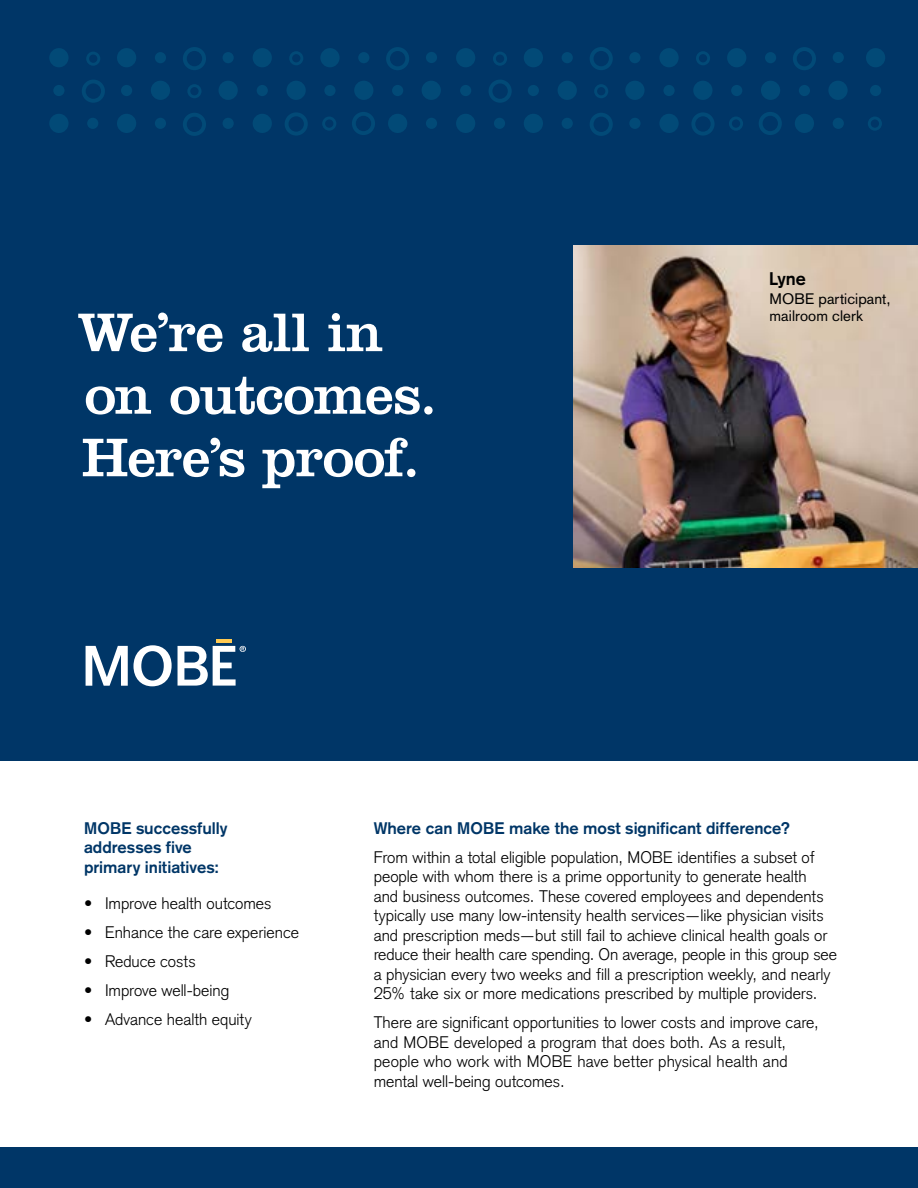
<style>
.page{position:relative;width:918px;height:1188px;background:#fff}
.page>*{position:absolute;margin:0;border:0;box-sizing:border-box;transform-origin:0 0}
.t1{font:56.55px/62.6px "Clarendon LT Std";letter-spacing:-.015em;color:#fff}
.t2{font:700 18px "Basic Commercial LT Pro";color:#000}
.t3{font:300 16.5px/19.5px "Basic Commercial LT Pro";color:#000}
.t4{font:700 16.5px/19.5px "Basic Commercial LT Pro";color:#003667}
.t5{font:15px/16.5px "Basic Commercial LT Pro";letter-spacing:.005em;color:#000}
</style>
<div class="page">
<div style="left:0;top:0;width:918px;height:760px;background:#003667"></div>
<div style="left:0;top:1148px;width:918px;height:40px;background:#003667"></div>
<img style="left:573px;top:246px;width:345px;height:322px">
<svg style="left:322px;top:117px;width:14px;height:14px"></svg>
<svg style="left:285px;top:112px;width:23px;height:24px"></svg>
<svg style="left:386px;top:47px;width:23px;height:23px"></svg>
<svg style="left:289px;top:51px;width:14px;height:14px"></svg>
<svg style="left:86px;top:52px;width:14px;height:14px"></svg>
<svg style="left:82px;top:80px;width:23px;height:23px"></svg>
<svg style="left:352px;top:112px;width:23px;height:23px"></svg>
<svg style="left:187px;top:84px;width:14px;height:14px"></svg>
<svg style="left:183px;top:47px;width:23px;height:23px"></svg>
<svg style="left:183px;top:113px;width:23px;height:23px"></svg>
<div style="left:422px;top:81px;width:19px;height:19px;background:#024a77;border-radius:50%"></div>
<div style="left:223px;top:52px;width:11px;height:11px;background:#024a77;border-radius:50%"></div>
<div style="left:155px;top:52px;width:11px;height:11px;background:#024a77;border-radius:50%"></div>
<div style="left:117px;top:48px;width:19px;height:19px;background:#024a77;border-radius:50%"></div>
<div style="left:49px;top:48px;width:20px;height:19px;background:#024a77;border-radius:50%"></div>
<div style="left:219px;top:81px;width:19px;height:19px;background:#024a77;border-radius:50%"></div>
<div style="left:151px;top:81px;width:19px;height:19px;background:#024a77;border-radius:50%"></div>
<div style="left:121px;top:85px;width:11px;height:11px;background:#024a77;border-radius:50%"></div>
<div style="left:53px;top:85px;width:12px;height:11px;background:#024a77;border-radius:50%"></div>
<div style="left:358px;top:52px;width:11px;height:11px;background:#024a77;border-radius:50%"></div>
<div style="left:320px;top:48px;width:20px;height:19px;background:#024a77;border-radius:50%"></div>
<div style="left:253px;top:48px;width:19px;height:19px;background:#024a77;border-radius:50%"></div>
<div style="left:392px;top:85px;width:11px;height:11px;background:#024a77;border-radius:50%"></div>
<div style="left:354px;top:81px;width:19px;height:19px;background:#024a77;border-radius:50%"></div>
<div style="left:324px;top:85px;width:12px;height:11px;background:#024a77;border-radius:50%"></div>
<div style="left:286px;top:81px;width:20px;height:19px;background:#024a77;border-radius:50%"></div>
<div style="left:257px;top:85px;width:11px;height:11px;background:#024a77;border-radius:50%"></div>
<div style="left:223px;top:118px;width:11px;height:11px;background:#024a77;border-radius:50%"></div>
<div style="left:155px;top:118px;width:11px;height:11px;background:#024a77;border-radius:50%"></div>
<div style="left:117px;top:114px;width:19px;height:19px;background:#024a77;border-radius:50%"></div>
<div style="left:87px;top:118px;width:11px;height:11px;background:#024a77;border-radius:50%"></div>
<div style="left:49px;top:114px;width:20px;height:19px;background:#024a77;border-radius:50%"></div>
<div style="left:426px;top:118px;width:11px;height:11px;background:#024a77;border-radius:50%"></div>
<div style="left:426px;top:52px;width:11px;height:11px;background:#024a77;border-radius:50%"></div>
<div style="left:388px;top:114px;width:19px;height:19px;background:#024a77;border-radius:50%"></div>
<div style="left:253px;top:114px;width:19px;height:19px;background:#024a77;border-radius:50%"></div>
<svg style="left:729px;top:117px;width:14px;height:14px"></svg>
<svg style="left:868px;top:117px;width:14px;height:14px"></svg>
<svg style="left:691px;top:112px;width:24px;height:24px"></svg>
<svg style="left:793px;top:47px;width:23px;height:23px"></svg>
<svg style="left:696px;top:51px;width:14px;height:14px"></svg>
<svg style="left:493px;top:52px;width:14px;height:14px"></svg>
<svg style="left:489px;top:80px;width:23px;height:23px"></svg>
<svg style="left:759px;top:112px;width:23px;height:23px"></svg>
<svg style="left:594px;top:84px;width:14px;height:14px"></svg>
<svg style="left:590px;top:47px;width:23px;height:23px"></svg>
<svg style="left:590px;top:113px;width:23px;height:23px"></svg>
<div style="left:828px;top:81px;width:20px;height:19px;background:#024a77;border-radius:50%"></div>
<div style="left:629px;top:52px;width:12px;height:11px;background:#024a77;border-radius:50%"></div>
<div style="left:562px;top:52px;width:11px;height:11px;background:#024a77;border-radius:50%"></div>
<div style="left:524px;top:48px;width:19px;height:19px;background:#024a77;border-radius:50%"></div>
<div style="left:456px;top:48px;width:19px;height:19px;background:#024a77;border-radius:50%"></div>
<div style="left:625px;top:81px;width:20px;height:19px;background:#024a77;border-radius:50%"></div>
<div style="left:558px;top:81px;width:19px;height:19px;background:#024a77;border-radius:50%"></div>
<div style="left:528px;top:85px;width:11px;height:11px;background:#024a77;border-radius:50%"></div>
<div style="left:460px;top:85px;width:11px;height:11px;background:#024a77;border-radius:50%"></div>
<div style="left:765px;top:52px;width:11px;height:11px;background:#024a77;border-radius:50%"></div>
<div style="left:727px;top:48px;width:19px;height:19px;background:#024a77;border-radius:50%"></div>
<div style="left:866px;top:48px;width:19px;height:19px;background:#024a77;border-radius:50%"></div>
<div style="left:659px;top:48px;width:20px;height:19px;background:#024a77;border-radius:50%"></div>
<div style="left:799px;top:85px;width:11px;height:11px;background:#024a77;border-radius:50%"></div>
<div style="left:761px;top:81px;width:19px;height:19px;background:#024a77;border-radius:50%"></div>
<div style="left:731px;top:85px;width:11px;height:11px;background:#024a77;border-radius:50%"></div>
<div style="left:870px;top:85px;width:11px;height:11px;background:#024a77;border-radius:50%"></div>
<div style="left:693px;top:81px;width:20px;height:19px;background:#024a77;border-radius:50%"></div>
<div style="left:663px;top:85px;width:12px;height:11px;background:#024a77;border-radius:50%"></div>
<div style="left:629px;top:118px;width:12px;height:11px;background:#024a77;border-radius:50%"></div>
<div style="left:562px;top:118px;width:11px;height:11px;background:#024a77;border-radius:50%"></div>
<div style="left:524px;top:114px;width:19px;height:19px;background:#024a77;border-radius:50%"></div>
<div style="left:494px;top:118px;width:11px;height:11px;background:#024a77;border-radius:50%"></div>
<div style="left:456px;top:114px;width:19px;height:19px;background:#024a77;border-radius:50%"></div>
<div style="left:833px;top:118px;width:11px;height:11px;background:#024a77;border-radius:50%"></div>
<div style="left:833px;top:52px;width:11px;height:11px;background:#024a77;border-radius:50%"></div>
<div style="left:795px;top:114px;width:19px;height:19px;background:#024a77;border-radius:50%"></div>
<div style="left:659px;top:114px;width:20px;height:19px;background:#024a77;border-radius:50%"></div>
<svg style="left:86px;top:645px;width:86px;height:41px"></svg>
<hr style="left:217px;top:639px;width:15px;height:4px;background:#ffc951">
<svg style="left:178px;top:646px;width:68px;height:40px"></svg>
<h1 class="t1" style="left:77px;top:301px;width:361px">We’re all in on outcomes.<br>Here’s proof.</h1>
<p class="t2" style="left:769px;top:268px;width:38px">Lyne</p>
<p class="t5" style="left:769px;top:291px;width:123px">MOBE participant, mailroom clerk</p>
<p class="t4" style="left:84px;top:818px;width:145px">MOBE successfully addresses five primary initiatives:</p>
<p class="t3" style="left:84px;top:894px;width:189px">• Improve health outcomes</p>
<p class="t3" style="left:84px;top:923px;width:216px">• Enhance the care experience</p>
<p class="t3" style="left:84px;top:952px;width:113px">• Reduce costs</p>
<p class="t3" style="left:84px;top:981px;width:147px">• Improve well-being</p>
<p class="t3" style="left:84px;top:1010px;width:169px">• Advance health equity</p>
<p class="t4" style="left:374px;top:818px;width:418px">Where can MOBE make the most significant difference?</p>
<p class="t3" style="left:374px;top:847px;width:465px">From within a total eligible population, MOBE identifies a subset of people with whom there is a prime opportunity to generate health<br>and business outcomes. These covered employees and dependents typically use many low-intensity health services—like physician visits and prescription meds—but still fail to achieve clinical health goals or reduce their health care spending. On average, people in this group see a physician every two weeks and fill a prescription weekly, and nearly 25% take six or more medications prescribed by multiple providers.</p>
<p class="t3" style="left:374px;top:1013px;width:446px">There are significant opportunities to lower costs and improve care, and MOBE developed a program that does both. As a result, people who work with MOBE have better physical health and mental well-being outcomes.</p>
</div>
